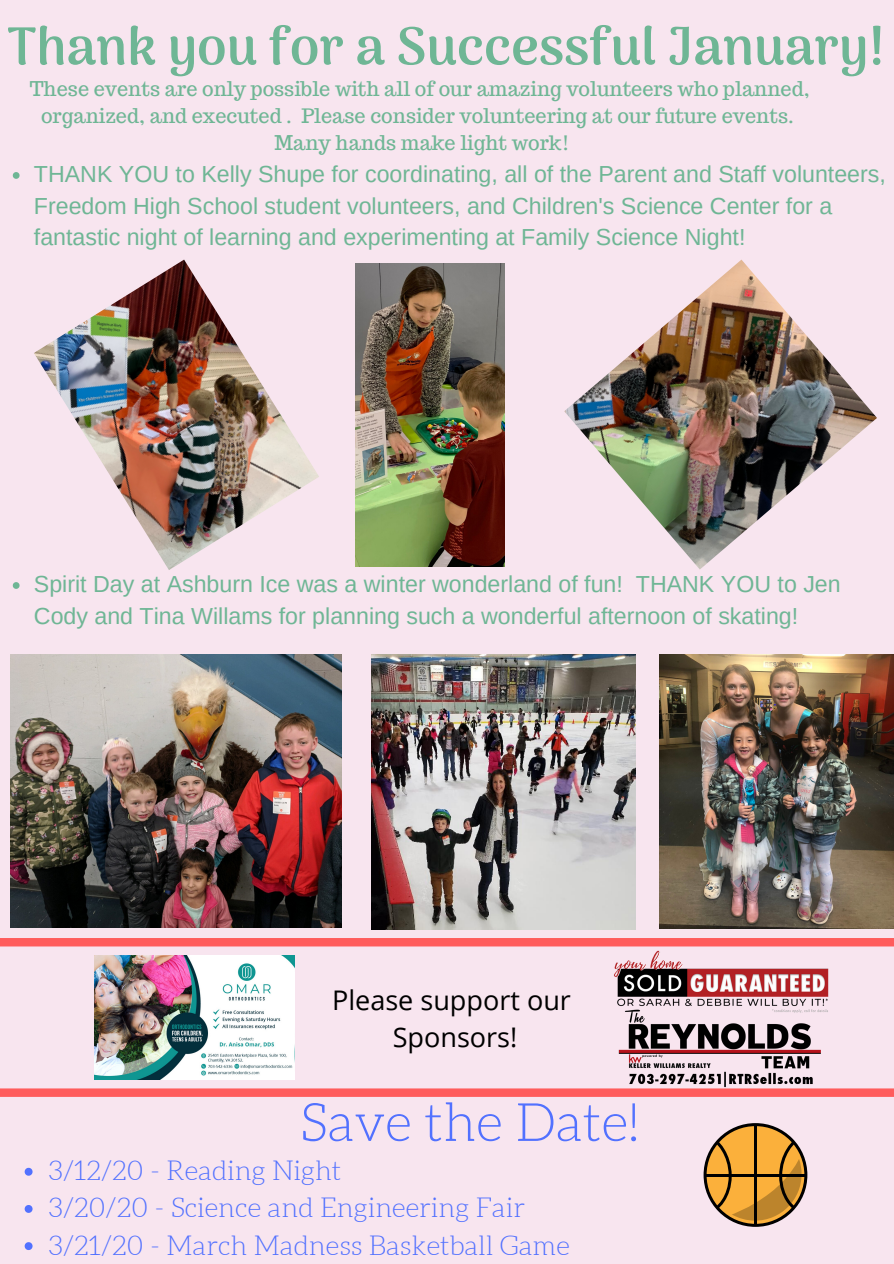
<style>
.page{position:relative;width:894px;height:1264px;background:#fff}
.page>*{position:absolute;margin:0;border:0;box-sizing:border-box;transform-origin:0 0}
.t1{font:800 52.95px "Arima Madurai";color:#6fb695}
.t2{font:300 52.95px "Aleo";color:#5271ff}
.t3{font:300 27px/37.2px "Aleo";color:#5271ff}
.t4{font:27px/37.2px "Open Sans";color:#000;text-align:center}
.t5{font:23.25px/31.5px "Arimo";color:#6fb695}
.t6{font:19.8px/27px "Trocchi";color:#6fb695;text-align:center}
</style>
<div class="page">
<div style="left:0;top:0;width:893px;height:1263px;background:#f8e5ef"></div>
<img style="left:11px;top:654px;width:330px;height:273px">
<img style="left:372px;top:654px;width:263px;height:275px">
<img style="left:659px;top:654px;width:234px;height:274px">
<svg style="left:13px;top:172px;width:7px;height:7px"></svg>
<svg style="left:13px;top:582px;width:7px;height:7px"></svg>
<img style="left:564px;top:259px;width:312px;height:310px">
<img style="left:34px;top:259px;width:285px;height:311px">
<img style="left:355px;top:263px;width:149px;height:303px">
<img style="left:614px;top:950px;width:215px;height:138px">
<img style="left:95px;top:955px;width:199px;height:124px">
<svg style="left:0;top:1088px;width:893px;height:8px;background:#fe6364"></svg>
<svg style="left:25px;top:1167px;width:8px;height:8px"></svg>
<svg style="left:25px;top:1205px;width:8px;height:7px"></svg>
<svg style="left:25px;top:1242px;width:8px;height:7px"></svg>
<svg style="left:703px;top:1123px;width:104px;height:103px"></svg>
<div style="left:0;top:938px;width:893px;height:8px;background:#ff5c5c"></div>
<h1 class="t1" style="left:7px;top:15px;width:879px">Thank you for a Successful January!</h1>
<p class="t6" style="left:30px;top:75px;width:781px">These events are only possible with all of our amazing volunteers who planned, organized, and executed . Please consider volunteering at our future events.<br>Many hands make light work!</p>
<p class="t5" style="left:34px;top:158px;width:853px">THANK YOU to Kelly Shupe for coordinating, all of the Parent and Staff volunteers,<br>Freedom High School student volunteers, and Children's Science Center for a fantastic night of learning and experimenting at Family Science Night!</p>
<p class="t5" style="left:34px;top:568px;width:808px">Spirit Day at Ashburn Ice was a winter wonderland of fun! THANK YOU to Jen<br>Cody and Tina Willams for planning such a wonderful afternoon of skating!</p>
<p class="t4" style="left:332px;top:981px;width:240px">Please support our<br>Sponsors!</p>
<h1 class="t2" style="left:300px;top:1093px;width:340px">Save the Date!</h1>
<p class="t3" style="left:49px;top:1152px;width:522px">3/12/20 - Reading Night<br>3/20/20 - Science and Engineering Fair<br>3/21/20 - March Madness Basketball Game</p>
</div>
